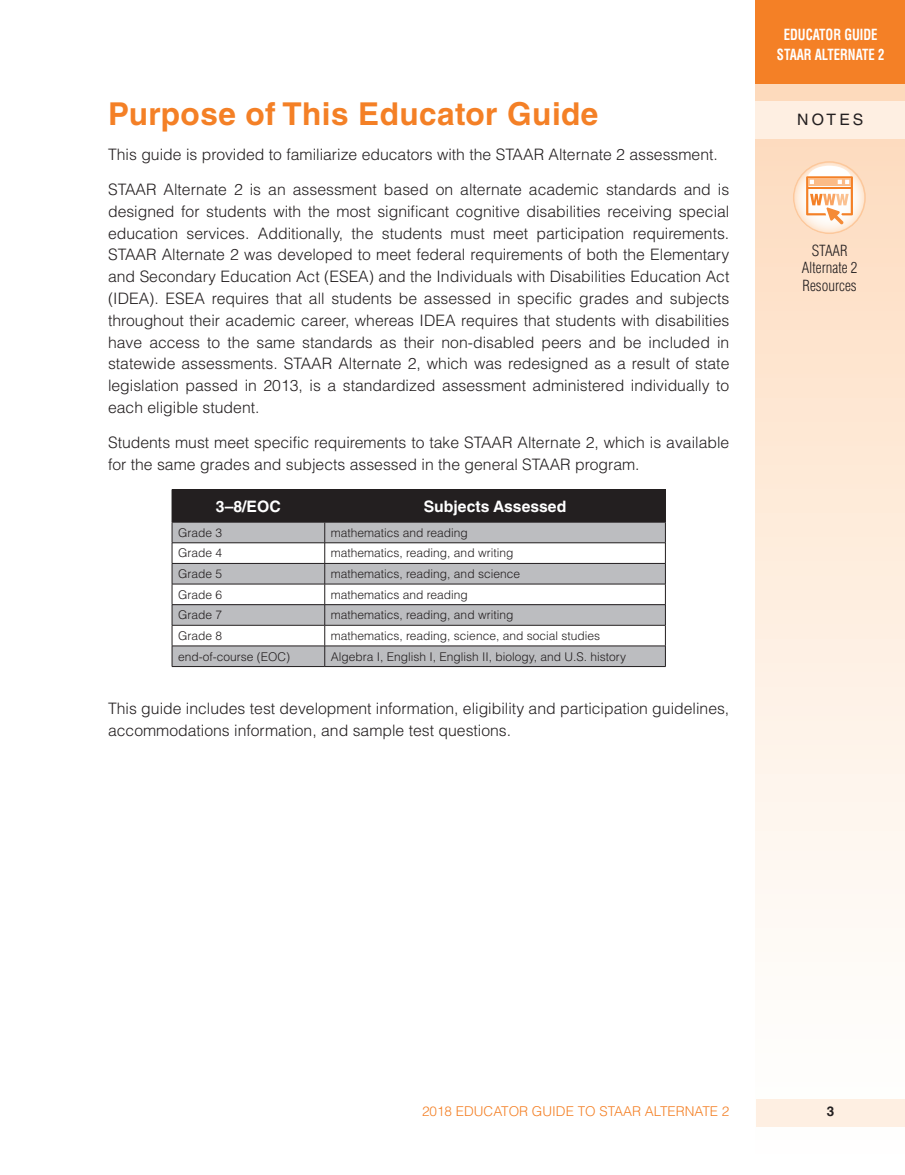
<style>
.page{position:relative;width:905px;height:1175px;background:#fff}
.page>*{position:absolute;margin:0;border:0;box-sizing:border-box;transform-origin:0 0}
.t1{font:700 31.5px "Helvetica LT Std";letter-spacing:.015em;color:#f48026}
.t2{font:300 15.75px/21.8px "Helvetica LT Std";color:#231f20}
.t3{font:700 15.75px "Helvetica LT Std";color:#fff}
.t4{font:15.75px "Helvetica LT Std";letter-spacing:.2em;color:#231f20}
.t5{font:700 condensed 15px/19.5px "Helvetica LT Std";color:#fff;text-align:center;scale:.85 1}
.t6{font:300 condensed 15px/17.4px "Helvetica LT Std";color:#231f20;text-align:center}
.t7{font:300 13.5px "Helvetica LT Std";color:#f48026}
.t8{font:700 13.5px "Helvetica LT Std";color:#231f20}
.t9{font:300 12px "Helvetica LT Std";color:#231f20}
</style>
<div class="page">
<svg style="left:755px;top:83px;width:149px;height:1044px"></svg>
<div style="left:756px;top:1099px;width:148px;height:27px;background:#feefe2"></div>
<div style="left:755px;top:101px;width:149px;height:38px;background:#feefe2"></div>
<div style="left:755px;top:0;width:149px;height:83px;background:#f48026"></div>
<div style="left:172px;top:489px;width:153px;height:33px;background:#231f20"></div>
<div style="left:325px;top:489px;width:340px;height:33px;background:#231f20"></div>
<div style="left:172px;top:522px;width:153px;height:21px;background:#bcbdc0"></div>
<div style="left:325px;top:522px;width:340px;height:21px;background:#bcbdc0"></div>
<div style="left:172px;top:563px;width:153px;height:21px;background:#bcbdc0"></div>
<div style="left:325px;top:563px;width:340px;height:21px;background:#bcbdc0"></div>
<div style="left:172px;top:604px;width:153px;height:21px;background:#bcbdc0"></div>
<div style="left:325px;top:604px;width:340px;height:21px;background:#bcbdc0"></div>
<div style="left:172px;top:646px;width:153px;height:20px;background:#bcbdc0"></div>
<div style="left:325px;top:646px;width:340px;height:20px;background:#bcbdc0"></div>
<hr style="left:665px;top:489px;width:1px;height:33px;background:#231f20">
<hr style="left:172px;top:522px;width:153px;height:1px;background:#231f20">
<hr style="left:325px;top:522px;width:340px;height:1px;background:#231f20">
<hr style="left:172px;top:542px;width:153px;height:1px;background:#231f20">
<hr style="left:325px;top:542px;width:340px;height:1px;background:#231f20">
<hr style="left:172px;top:563px;width:153px;height:1px;background:#231f20">
<hr style="left:325px;top:563px;width:340px;height:1px;background:#231f20">
<hr style="left:172px;top:584px;width:153px;height:1px;background:#231f20">
<hr style="left:325px;top:584px;width:340px;height:1px;background:#231f20">
<hr style="left:172px;top:604px;width:153px;height:1px;background:#231f20">
<hr style="left:325px;top:604px;width:340px;height:1px;background:#231f20">
<hr style="left:172px;top:625px;width:153px;height:1px;background:#231f20">
<hr style="left:325px;top:625px;width:340px;height:1px;background:#231f20">
<hr style="left:172px;top:645px;width:153px;height:1px;background:#231f20">
<svg style="left:172px;top:522px;width:1px;height:144px"></svg>
<hr style="left:325px;top:645px;width:340px;height:1px;background:#231f20">
<svg style="left:324px;top:522px;width:1px;height:144px"></svg>
<svg style="left:665px;top:522px;width:1px;height:144px"></svg>
<hr style="left:172px;top:666px;width:153px;height:1px;background:#231f20">
<hr style="left:325px;top:666px;width:340px;height:1px;background:#231f20">
<svg style="left:792px;top:161px;width:73px;height:73px"></svg>
<svg style="left:794px;top:163px;width:70px;height:69px"></svg>
<svg style="left:806px;top:166px;width:46px;height:58px"></svg>
<hr style="left:808px;top:187px;width:42px;height:1px;background:#f48026">
<p class="t1" style="left:108px;top:94px;width:492px">Purpose of This Educator Guide</p>
<p class="t2" style="left:108px;top:143px;width:611px">This guide is provided to familiarize educators with the STAAR Alternate 2 assessment.</p>
<p class="t2" style="left:108px;top:178px;width:623px;text-align:justify">STAAR Alternate 2 is an assessment based on alternate academic standards and is designed for students with the most significant cognitive disabilities receiving special education services. Additionally, the students must meet participation requirements.<br>STAAR Alternate 2 was developed to meet federal requirements of both the Elementary and Secondary Education Act (ESEA) and the Individuals with Disabilities Education Act (IDEA). ESEA requires that all students be assessed in specific grades and subjects throughout their academic career, whereas IDEA requires that students with disabilities have access to the same standards as their non-disabled peers and be included in statewide assessments. STAAR Alternate 2, which was redesigned as a result of state legislation passed in 2013, is a standardized assessment administered individually to each eligible student.</p>
<p class="t2" style="left:108px;top:431px;width:622px">Students must meet specific requirements to take STAAR Alternate 2, which is available for the same grades and subjects assessed in the general STAAR program.</p>
<p class="t3" style="left:216px;top:496px;width:66px">3–8/EOC</p>
<p class="t3" style="left:424px;top:496px;width:144px">Subjects Assessed</p>
<p class="t9" style="left:178px;top:525px;width:46px">Grade 3</p>
<p class="t9" style="left:331px;top:525px;width:139px">mathematics and reading</p>
<p class="t9" style="left:178px;top:545px;width:46px">Grade 4</p>
<p class="t9" style="left:331px;top:545px;width:184px">mathematics, reading, and writing</p>
<p class="t9" style="left:178px;top:566px;width:46px">Grade 5</p>
<p class="t9" style="left:331px;top:566px;width:191px">mathematics, reading, and science</p>
<p class="t9" style="left:178px;top:587px;width:46px">Grade 6</p>
<p class="t9" style="left:331px;top:587px;width:139px">mathematics and reading</p>
<p class="t9" style="left:178px;top:607px;width:46px">Grade 7</p>
<p class="t9" style="left:331px;top:607px;width:184px">mathematics, reading, and writing</p>
<p class="t9" style="left:178px;top:628px;width:46px">Grade 8</p>
<p class="t9" style="left:331px;top:628px;width:271px">mathematics, reading, science, and social studies</p>
<p class="t9" style="left:178px;top:649px;width:114px">end-of-course (EOC)</p>
<p class="t9" style="left:331px;top:649px;width:297px">Algebra I, English I, English II, biology, and U.S. history</p>
<p class="t2" style="left:108px;top:697px;width:622px">This guide includes test development information, eligibility and participation guidelines, accommodations information, and sample test questions.</p>
<p class="t5" style="left:776px;top:25px;width:128px">EDUCATOR GUIDE<br>STAAR ALTERNATE 2</p>
<p class="t4" style="left:797px;top:111px;width:68px">NOTES</p>
<p class="t6" style="left:801px;top:242px;width:57px">STAAR<br>Alternate 2<br>Resources</p>
<p class="t7" style="left:422px;top:1102px;width:309px">2018 EDUCATOR GUIDE TO STAAR ALTERNATE 2</p>
<p class="t8" style="left:826px;top:1103px;width:9px">3</p>
</div>
